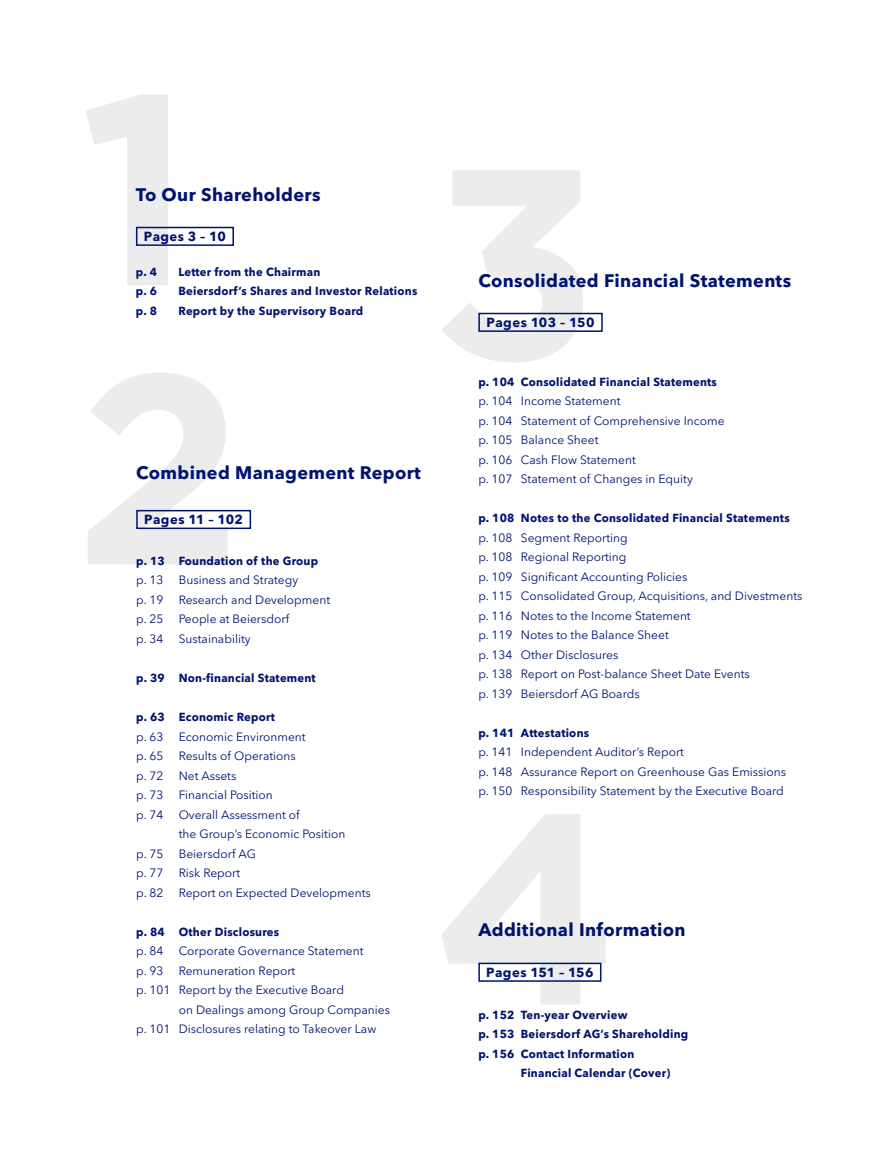
<style>
.page{position:relative;width:893px;height:1170px;background:#fff}
.page>*{position:absolute;margin:0;border:0;box-sizing:border-box;transform-origin:0 0}
.t1{font:700 18px "Avenir Next LT Pro";letter-spacing:.02em;color:#00136f}
.t2{font:700 13.2px "Avenir Next LT Pro";letter-spacing:.03em;color:#00136f}
.t3{font:12px/19.5px "Avenir Next LT Pro";color:#00136f}
.t4{font:700 11.7px "Avenir Next LT Pro";letter-spacing:.02em;color:#00136f}
</style>
<div class="page">
<svg style="left:86px;top:95px;width:82px;height:190px"></svg>
<svg style="left:88px;top:373px;width:140px;height:191px"></svg>
<svg style="left:442px;top:170px;width:141px;height:192px"></svg>
<svg style="left:442px;top:814px;width:164px;height:190px"></svg>
<div style="left:136px;top:227px;width:98px;height:19px;border:2px solid #00136f"></div>
<div style="left:136px;top:510px;width:115px;height:19px;border:2px solid #00136f"></div>
<div style="left:478px;top:313px;width:125px;height:19px;border:2px solid #00136f"></div>
<div style="left:478px;top:962px;width:123px;height:19px;border:2px solid #00136f"></div>
<h1 class="t1" style="left:136px;top:183px;width:186px">To Our Shareholders</h1>
<p class="t2" style="left:144px;top:228px;width:84px">Pages 3 – 10</p>
<p class="t4" style="left:136px;top:264px;width:23px">p. 4</p>
<p class="t4" style="left:178px;top:264px;width:143px">Letter from the Chairman</p>
<p class="t4" style="left:136px;top:284px;width:23px">p. 6</p>
<p class="t4" style="left:178px;top:284px;width:240px">Beiersdorf’s Shares and Investor Relations</p>
<p class="t4" style="left:136px;top:303px;width:23px">p. 8</p>
<p class="t4" style="left:178px;top:303px;width:186px">Report by the Supervisory Board</p>
<h1 class="t1" style="left:136px;top:461px;width:286px">Combined Management Report</h1>
<p class="t2" style="left:144px;top:511px;width:100px">Pages 11 – 102</p>
<p class="t4" style="left:136px;top:553px;width:183px">p. 13 Foundation of the Group</p>
<p class="t3" style="left:136px;top:570px;width:29px">p. 13</p>
<p class="t3" style="left:179px;top:570px;width:121px">Business and Strategy</p>
<p class="t3" style="left:136px;top:590px;width:29px">p. 19</p>
<p class="t3" style="left:179px;top:590px;width:153px">Research and Development</p>
<p class="t3" style="left:136px;top:609px;width:29px">p. 25</p>
<p class="t3" style="left:179px;top:609px;width:112px">People at Beiersdorf</p>
<p class="t3" style="left:136px;top:629px;width:29px">p. 34</p>
<p class="t3" style="left:179px;top:629px;width:73px">Sustainability</p>
<p class="t4" style="left:136px;top:670px;width:181px">p. 39 Non-financial Statement</p>
<p class="t4" style="left:136px;top:709px;width:140px">p. 63 Economic Report</p>
<p class="t3" style="left:136px;top:726px;width:29px">p. 63</p>
<p class="t3" style="left:179px;top:726px;width:128px">Economic Environment</p>
<p class="t3" style="left:136px;top:746px;width:29px">p. 65</p>
<p class="t3" style="left:179px;top:746px;width:119px">Results of Operations</p>
<p class="t3" style="left:136px;top:765px;width:29px">p. 72</p>
<p class="t3" style="left:179px;top:765px;width:59px">Net Assets</p>
<p class="t3" style="left:136px;top:785px;width:29px">p. 73</p>
<p class="t3" style="left:179px;top:785px;width:96px">Financial Position</p>
<p class="t3" style="left:136px;top:804px;width:29px">p. 74</p>
<p class="t3" style="left:179px;top:804px;width:168px">Overall Assessment of<br>the Group’s Economic Position</p>
<p class="t3" style="left:136px;top:843px;width:29px">p. 75</p>
<p class="t3" style="left:179px;top:843px;width:79px">Beiersdorf AG</p>
<p class="t3" style="left:136px;top:863px;width:29px">p. 77</p>
<p class="t3" style="left:179px;top:863px;width:63px">Risk Report</p>
<p class="t3" style="left:136px;top:882px;width:29px">p. 82</p>
<p class="t3" style="left:179px;top:882px;width:194px">Report on Expected Developments</p>
<p class="t4" style="left:136px;top:924px;width:144px">p. 84 Other Disclosures</p>
<p class="t3" style="left:136px;top:941px;width:29px">p. 84</p>
<p class="t3" style="left:179px;top:941px;width:186px">Corporate Governance Statement</p>
<p class="t3" style="left:136px;top:960px;width:29px">p. 93</p>
<p class="t3" style="left:179px;top:960px;width:118px">Remuneration Report</p>
<p class="t3" style="left:136px;top:980px;width:209px">p. 101 Report by the Executive Board</p>
<p class="t3" style="left:179px;top:999px;width:213px">on Dealings among Group Companies</p>
<p class="t3" style="left:136px;top:1019px;width:242px">p. 101 Disclosures relating to Takeover Law</p>
<h1 class="t1" style="left:478px;top:269px;width:314px">Consolidated Financial Statements</h1>
<p class="t2" style="left:487px;top:314px;width:109px">Pages 103 – 150</p>
<p class="t4" style="left:478px;top:374px;width:240px">p. 104 Consolidated Financial Statements</p>
<p class="t3" style="left:478px;top:391px;width:248px">p. 104 Income Statement<br>p. 104 Statement of Comprehensive Income p. 105 Balance Sheet<br>p. 106 Cash Flow Statement<br>p. 107 Statement of Changes in Equity</p>
<p class="t4" style="left:478px;top:511px;width:313px">p. 108 Notes to the Consolidated Financial Statements</p>
<p class="t3" style="left:478px;top:527px;width:326px">p. 108 Segment Reporting<br>p. 108 Regional Reporting<br>p. 109 Significant Accounting Policies<br>p. 115 Consolidated Group, Acquisitions, and Divestments p. 116 Notes to the Income Statement<br>p. 119 Notes to the Balance Sheet<br>p. 134 Other Disclosures<br>p. 138 Report on Post-balance Sheet Date Events<br>p. 139 Beiersdorf AG Boards</p>
<p class="t4" style="left:478px;top:725px;width:112px">p. 141 Attestations</p>
<p class="t3" style="left:478px;top:742px;width:309px">p. 141 Independent Auditor’s Report<br>p. 148 Assurance Report on Greenhouse Gas Emissions p. 150 Responsibility Statement by the Executive Board</p>
<h1 class="t1" style="left:478px;top:919px;width:209px">Additional Information</h1>
<p class="t2" style="left:486px;top:964px;width:109px">Pages 151 – 156</p>
<p class="t4" style="left:478px;top:1007px;width:151px">p. 152 Ten-year Overview</p>
<p class="t4" style="left:478px;top:1026px;width:211px">p. 153 Beiersdorf AG’s Shareholding</p>
<p class="t4" style="left:478px;top:1046px;width:158px">p. 156 Contact Information</p>
<p class="t4" style="left:521px;top:1065px;width:151px">Financial Calendar (Cover)</p>
</div>
